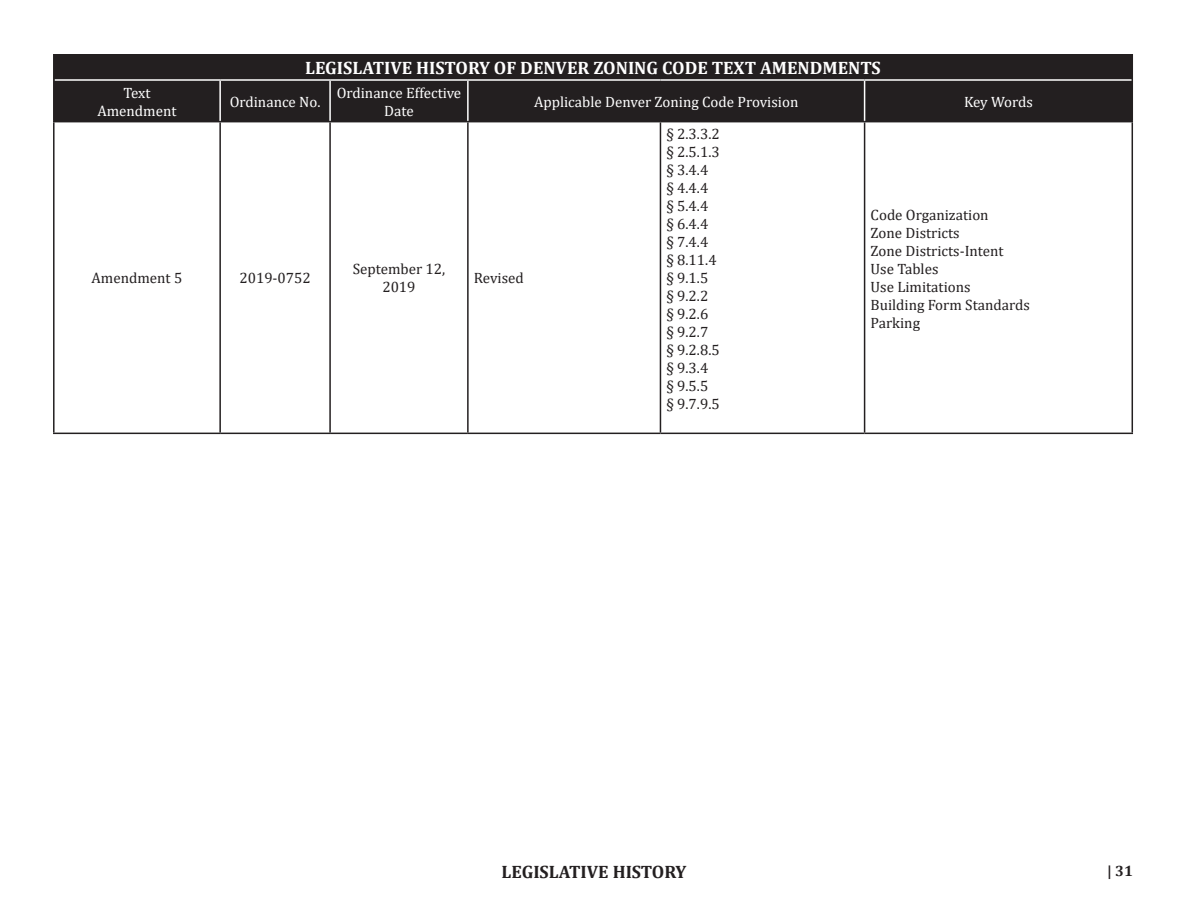
<style>
.page{position:relative;width:1188px;height:918px;background:#fff}
.page>*{position:absolute;margin:0;border:0;box-sizing:border-box;transform-origin:0 0}
.t1{font:700 18px "Cambria";color:#fff}
.t2{font:700 18px "Cambria";color:#231f20}
.t3{font:15px/18px "Cambria";color:#231f20;text-align:center}
.t4{font:15px/18px "Cambria";color:#fff;text-align:center}
.t5{font:700 15px "Cambria";color:#231f20}
</style>
<div class="page">
<div style="left:54px;top:54px;width:1078px;height:26px;background:#231f20"></div>
<div style="left:55px;top:81px;width:1077px;height:40px;background:#231f20"></div>
<hr style="left:53px;top:122px;width:2px;height:311px;background:#231f20">
<hr style="left:219px;top:122px;width:2px;height:311px;background:#231f20">
<hr style="left:329px;top:122px;width:2px;height:311px;background:#231f20">
<hr style="left:467px;top:122px;width:2px;height:311px;background:#231f20">
<hr style="left:660px;top:122px;width:1px;height:311px;background:#231f20">
<hr style="left:864px;top:122px;width:1px;height:311px;background:#231f20">
<hr style="left:1132px;top:122px;width:1px;height:311px;background:#231f20">
<hr style="left:53px;top:433px;width:167px;height:1px;background:#231f20">
<hr style="left:220px;top:433px;width:110px;height:1px;background:#231f20">
<hr style="left:330px;top:433px;width:138px;height:1px;background:#231f20">
<hr style="left:468px;top:433px;width:192px;height:1px;background:#231f20">
<hr style="left:660px;top:433px;width:205px;height:1px;background:#231f20">
<hr style="left:865px;top:433px;width:268px;height:1px;background:#231f20">
<svg style="left:1132px;top:54px;width:1px;height:26px"></svg>
<hr style="left:53px;top:121px;width:167px;height:1px;background:#231f20">
<hr style="left:219px;top:81px;width:2px;height:40px;background:#fff">
<hr style="left:329px;top:81px;width:2px;height:40px;background:#fff">
<hr style="left:467px;top:81px;width:2px;height:40px;background:#fff">
<hr style="left:864px;top:81px;width:1px;height:40px;background:#fff">
<hr style="left:220px;top:121px;width:110px;height:1px;background:#231f20">
<hr style="left:1132px;top:80px;width:1px;height:41px;background:#231f20">
<hr style="left:330px;top:121px;width:138px;height:1px;background:#231f20">
<hr style="left:468px;top:121px;width:192px;height:1px;background:#231f20">
<hr style="left:660px;top:121px;width:205px;height:1px;background:#231f20">
<hr style="left:55px;top:79px;width:165px;height:2px;background:#fff">
<hr style="left:220px;top:79px;width:110px;height:2px;background:#fff">
<hr style="left:330px;top:79px;width:138px;height:2px;background:#fff">
<hr style="left:468px;top:79px;width:192px;height:2px;background:#fff">
<hr style="left:660px;top:79px;width:205px;height:2px;background:#fff">
<hr style="left:865px;top:79px;width:267px;height:2px;background:#fff">
<hr style="left:865px;top:121px;width:268px;height:1px;background:#231f20">
<hr style="left:53px;top:54px;width:2px;height:26px;background:#231f20">
<hr style="left:53px;top:80px;width:2px;height:41px;background:#231f20">
<p class="t4" style="left:123px;top:83px;width:29px">Text</p>
<p class="t4" style="left:97px;top:101px;width:81px">Amendment</p>
<p class="t1" style="left:305px;top:55px;width:577px">LEGISLATIVE HISTORY OF DENVER ZONING CODE TEXT AMENDMENTS</p>
<p class="t4" style="left:230px;top:92px;width:92px">Ordinance No.</p>
<p class="t4" style="left:337px;top:83px;width:126px">Ordinance Effective<br>Date</p>
<p class="t4" style="left:534px;top:92px;width:266px">Applicable Denver Zoning Code Provision</p>
<p class="t4" style="left:964px;top:92px;width:70px">Key Words</p>
<p class="t3" style="left:92px;top:269px;width:92px">Amendment 5</p>
<p class="t3" style="left:239px;top:269px;width:73px">2019-0752</p>
<p class="t3" style="left:353px;top:260px;width:94px">September 12,<br>2019</p>
<p class="t3" style="left:474px;top:269px;width:52px">Revised</p>
<p class="t3" style="left:666px;top:125px;width:55px">§ 2.3.3.2</p>
<p class="t3" style="left:666px;top:143px;width:55px">§ 2.5.1.3</p>
<p class="t3" style="left:666px;top:161px;width:43px">§ 3.4.4</p>
<p class="t3" style="left:666px;top:179px;width:43px">§ 4.4.4</p>
<p class="t3" style="left:666px;top:197px;width:43px">§ 5.4.4</p>
<p class="t3" style="left:666px;top:215px;width:43px">§ 6.4.4</p>
<p class="t3" style="left:666px;top:233px;width:43px">§ 7.4.4</p>
<p class="t3" style="left:666px;top:251px;width:52px">§ 8.11.4</p>
<p class="t3" style="left:666px;top:269px;width:43px">§ 9.1.5</p>
<p class="t3" style="left:666px;top:287px;width:43px">§ 9.2.2</p>
<p class="t3" style="left:666px;top:305px;width:43px">§ 9.2.6</p>
<p class="t3" style="left:666px;top:323px;width:43px">§ 9.2.7</p>
<p class="t3" style="left:666px;top:341px;width:55px">§ 9.2.8.5</p>
<p class="t3" style="left:666px;top:359px;width:43px">§ 9.3.4</p>
<p class="t3" style="left:666px;top:377px;width:43px">§ 9.5.5</p>
<p class="t3" style="left:666px;top:395px;width:55px">§ 9.7.9.5</p>
<p class="t3" style="left:871px;top:206px;width:120px">Code Organization</p>
<p class="t3" style="left:871px;top:224px;width:91px">Zone Districts</p>
<p class="t3" style="left:871px;top:242px;width:135px">Zone Districts-Intent</p>
<p class="t3" style="left:871px;top:260px;width:69px">Use Tables</p>
<p class="t3" style="left:871px;top:278px;width:102px">Use Limitations</p>
<p class="t3" style="left:871px;top:296px;width:161px">Building Form Standards</p>
<p class="t3" style="left:871px;top:314px;width:51px">Parking</p>
<p class="t2" style="left:502px;top:859px;width:186px">LEGISLATIVE HISTORY</p>
<p class="t5" style="left:1107px;top:860px;width:27px">| 31</p>
</div>
